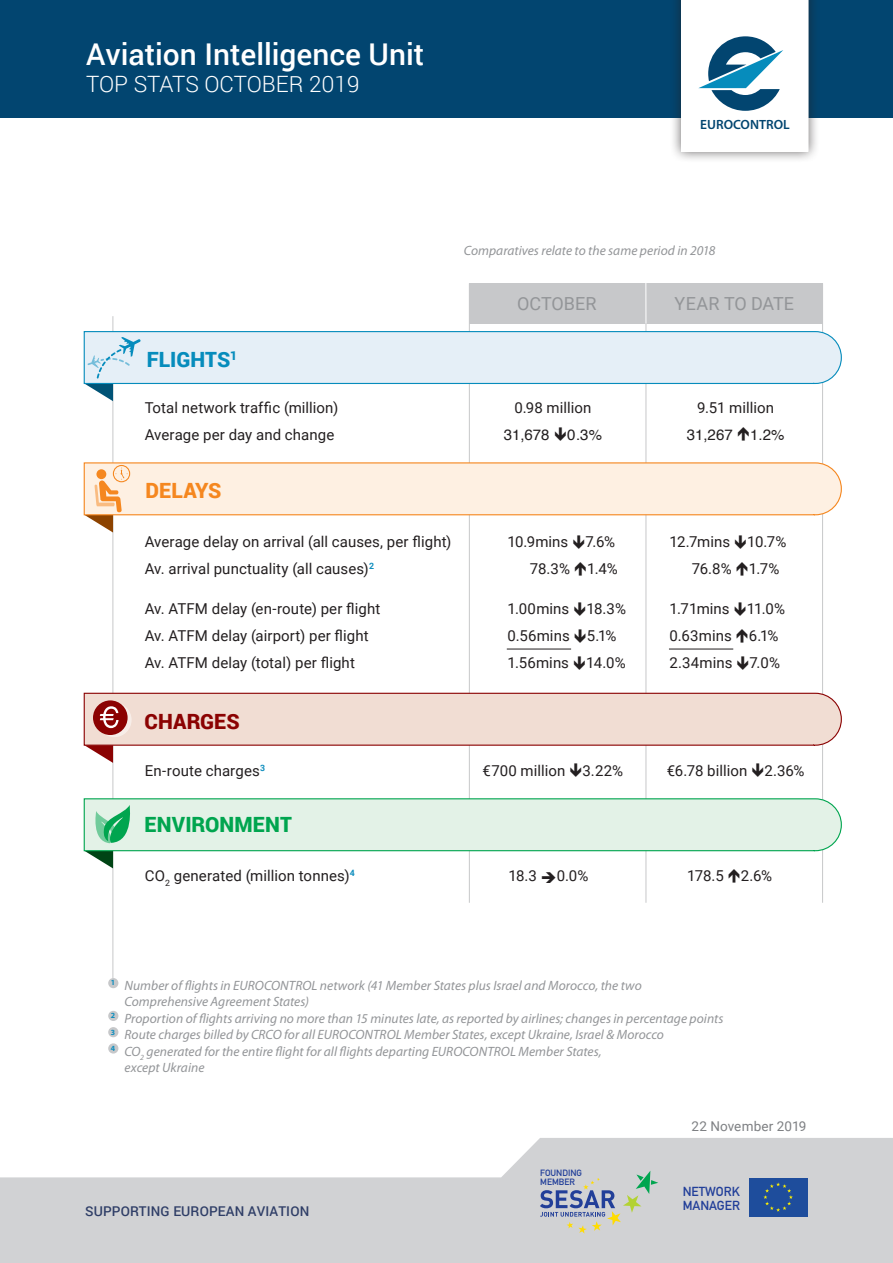
<style>
.page{position:relative;width:893px;height:1263px;background:#fff}
.page>*{position:absolute;margin:0;border:0;box-sizing:border-box;transform-origin:0 0}
.t1{font:500 30px "Roboto";color:#fff}
.t2{font:300 22.5px "Roboto";color:#fff}
.t3{font:900 21px "Roboto";letter-spacing:.005em;color:#00a54f}
.t4{font:900 21px "Roboto";color:#068cbc}
.t5{font:900 21px "Roboto";letter-spacing:.005em;color:#8b0202}
.t6{font:900 21px "Roboto";color:#f5871f}
.t7{font:18px "Roboto";color:#939598}
.t8{font:15px "Roboto";letter-spacing:.005em;color:#231f20}
.t9{font:15px "Helvetica";color:#231f20}
.t10{font:italic 13.5px/16.5px "Myriad Pro";color:#939598}
.t11{font:500 13.5px "Roboto";letter-spacing:.01em;color:#2f3e67}
.t12{font:13.5px "Roboto";letter-spacing:.015em;color:#7e8083}
.t13{font:600 13.35px "Myriad Pro";color:#024570}
.t14{font:700 12.9px/14.9px "DIN Alternate";color:#223f99}
.t15{font:700 9px/9px "DIN Alternate";color:#223f99}
</style>
<div class="page">
<div style="left:108px;top:1011px;width:10px;height:10px;background:#c7c8ca;border-radius:50%"></div>
<div style="left:108px;top:1027px;width:10px;height:10px;background:#c7c8ca;border-radius:50%"></div>
<div style="left:108px;top:1043px;width:10px;height:10px;background:#c7c8ca;border-radius:50%"></div>
<div style="left:469px;top:283px;width:354px;height:41px;background:#c7c8ca"></div>
<hr style="left:469px;top:283px;width:1px;height:620px;background:#c7c8ca">
<hr style="left:646px;top:324px;width:1px;height:579px;background:#c7c8ca">
<hr style="left:645px;top:276px;width:1px;height:48px;background:#fff">
<hr style="left:822px;top:283px;width:1px;height:620px;background:#c7c8ca">
<hr style="left:113px;top:316px;width:1px;height:662px;background:#c7c8ca">
<svg style="left:0;top:1138px;width:893px;height:125px;fill:#d1d2d4"></svg>
<svg style="left:540px;top:1171px;width:118px;height:62px"></svg>
<div style="left:749px;top:1178px;width:58px;height:38px;background:#1e4d9c"></div>
<svg style="left:763px;top:1182px;width:30px;height:30px"></svg>
<svg style="left:83px;top:330px;width:759px;height:71px"></svg>
<div style="left:108px;top:978px;width:10px;height:10px;background:#c7c8ca;border-radius:50%"></div>
<hr style="left:507px;top:649px;width:64px;height:1px;background:#231f20">
<hr style="left:669px;top:649px;width:64px;height:1px;background:#231f20">
<div style="left:0;top:0;width:893px;height:118px;background:#024570"></div>
<div style="left:670px;top:0;width:150px;height:163px;background:#231f20;opacity:.7"></div>
<svg style="left:682px;top:0;width:126px;height:151px"></svg>
<svg style="left:83px;top:798px;width:759px;height:84px"></svg>
<svg style="left:83px;top:692px;width:759px;height:85px"></svg>
<svg style="left:83px;top:462px;width:759px;height:87px"></svg>
<p class="t1" style="left:86px;top:33px;width:340px">Aviation Intelligence Unit</p>
<p class="t2" style="left:86px;top:69px;width:275px">TOP STATS OCTOBER 2019</p>
<p class="t13" style="left:700px;top:117px;width:91px">EUROCONTROL</p>
<p class="t10" style="left:464px;top:242px;width:253px">Comparatives relate to the same period in 2018</p>
<p class="t7" style="left:517px;top:291px;width:81px">OCTOBER</p>
<p class="t7" style="left:675px;top:291px;width:121px">YEAR TO DATE</p>
<p class="t4" style="left:147px;top:345px;width:92px">FLIGHTS<sup>1</sup></p>
<p class="t8" style="left:145px;top:397px;width:195px">Total network traffic (million)</p>
<p class="t8" style="left:145px;top:424px;width:191px">Average per day and change</p>
<p class="t6" style="left:145px;top:476px;width:78px">DELAYS</p>
<p class="t8" style="left:145px;top:531px;width:308px">Average delay on arrival (all causes, per flight)</p>
<p class="t8" style="left:145px;top:558px;width:231px">Av. arrival punctuality (all causes)<sup>2</sup></p>
<p class="t8" style="left:145px;top:598px;width:237px">Av. ATFM delay (en-route) per flight</p>
<p class="t8" style="left:145px;top:625px;width:226px">Av. ATFM delay (airport) per flight</p>
<p class="t8" style="left:145px;top:652px;width:212px">Av. ATFM delay (total) per flight</p>
<p class="t8" style="left:514px;top:397px;width:79px">0.98 million</p>
<p class="t9" style="left:504px;top:423px;width:100px">31,678 0.3%</p>
<p class="t8" style="left:507px;top:531px;width:109px">10.9mins 7.6%</p>
<p class="t8" style="left:530px;top:558px;width:90px">78.3% 1.4%</p>
<p class="t8" style="left:507px;top:598px;width:120px">1.00mins 18.3%</p>
<p class="t8" style="left:507px;top:625px;width:111px">0.56mins 5.1%</p>
<p class="t8" style="left:507px;top:652px;width:120px">1.56mins 14.0%</p>
<p class="t8" style="left:697px;top:397px;width:79px">9.51 million</p>
<p class="t9" style="left:687px;top:423px;width:99px">31,267 1.2%</p>
<p class="t8" style="left:669px;top:531px;width:118px">12.7mins 10.7%</p>
<p class="t8" style="left:692px;top:558px;width:89px">76.8% 1.7%</p>
<p class="t8" style="left:669px;top:598px;width:117px">1.71mins 11.0%</p>
<p class="t8" style="left:669px;top:625px;width:111px">0.63mins 6.1%</p>
<p class="t8" style="left:669px;top:652px;width:112px">2.34mins 7.0%</p>
<p class="t5" style="left:145px;top:706px;width:97px">CHARGES</p>
<p class="t8" style="left:145px;top:760px;width:122px">En-route charges<sup>3</sup></p>
<p class="t8" style="left:483px;top:760px;width:142px">€700 million 3.22%</p>
<p class="t8" style="left:667px;top:760px;width:139px">€6.78 billion 2.36%</p>
<p class="t3" style="left:145px;top:810px;width:149px">ENVIRONMENT</p>
<p class="t8" style="left:145px;top:865px;width:212px">CO<sub>2</sub> generated (million tonnes)<sup>4</sup></p>
<p class="t8" style="left:508px;top:865px;width:82px">18.3 ➔0.0%</p>
<p class="t8" style="left:687px;top:865px;width:86px">178.5 2.6%</p>
<p class="t10" style="left:124px;top:977px;width:519px;text-indent:-14px"><sup>1</sup> Number of flights in EUROCONTROL network (41 Member States plus Israel and Morocco, the two<br>Comprehensive Agreement States)</p>
<p class="t10" style="left:111px;top:1010px;width:614px"><sup>2</sup> Proportion of flights arriving no more than 15 minutes late, as reported by airlines; changes in percentage points</p>
<p class="t10" style="left:111px;top:1027px;width:554px"><sup>3</sup> Route charges billed by CRCO for all EUROCONTROL Member States, except Ukraine, Israel &amp; Morocco</p>
<p class="t10" style="left:124px;top:1043px;width:479px;text-indent:-14px"><sup>4</sup> CO<sub>2</sub> generated for the entire flight for all flights departing EUROCONTROL Member States, except Ukraine</p>
<p class="t11" style="left:85px;top:1202px;width:226px">SUPPORTING EUROPEAN AVIATION</p>
<p class="t15" style="left:540px;top:1168px;width:43px">FOUNDING<br>MEMBER</p>
<p class="t12" style="left:691px;top:1116px;width:116px">22 November 2019</p>
<p class="t14" style="left:683px;top:1183px;width:59px">NETWORK<br>MANAGER</p>
</div>
